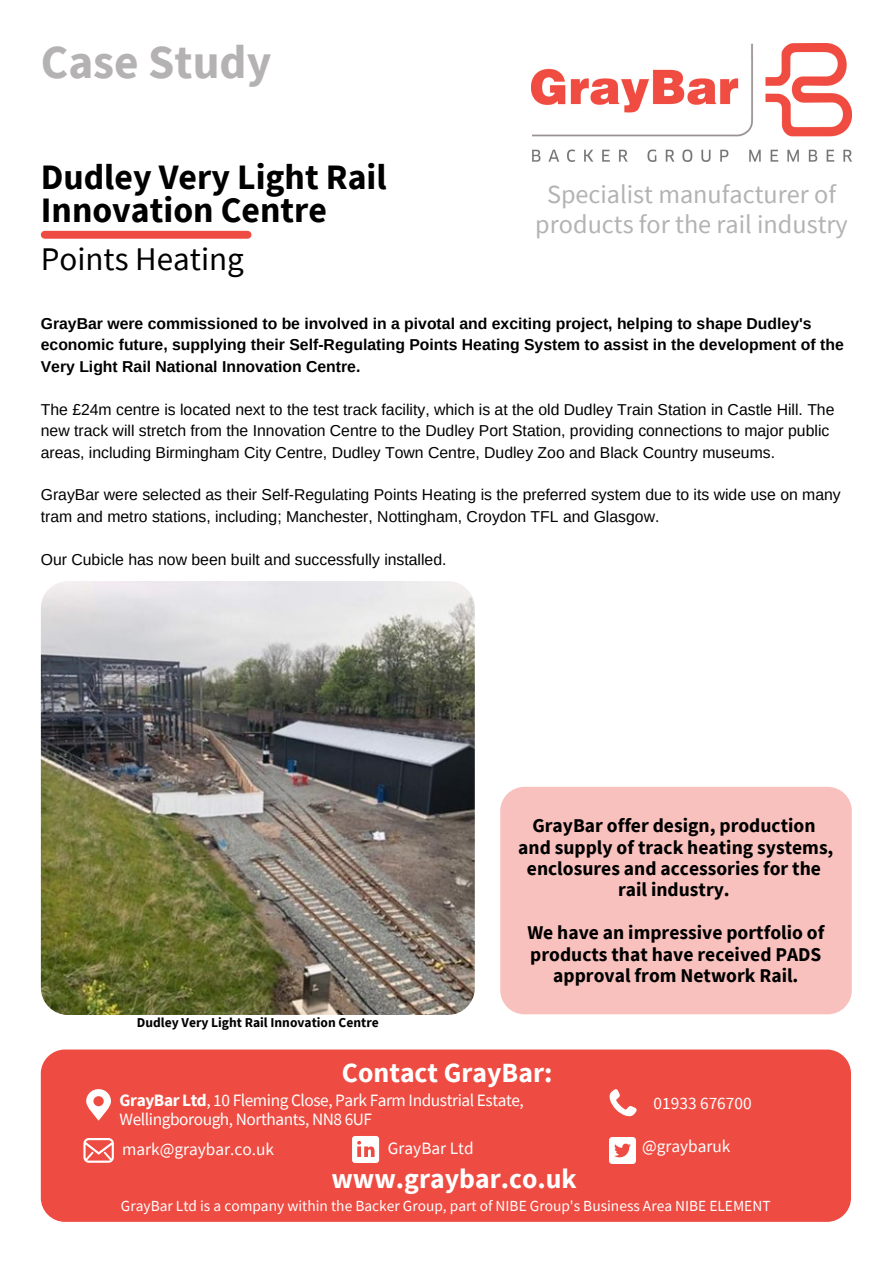
<style>
.page{position:relative;width:894px;height:1264px;background:#fff}
.page>*{position:absolute;margin:0;border:0;box-sizing:border-box;transform-origin:0 0}
.t1{font:700 47.25px "Source Sans Pro";color:#b4b2b2}
.t2{font:700 35.7px "Source Sans Pro";color:#000}
.t3{font:33px "Source Sans Pro";color:#000}
.t4{font:700 27.75px "Source Sans Pro";color:#fff}
.t5{font:26.25px/29.2px "Source Sans Pro";color:#b4b2b2;text-align:center}
.t6{font:700 19.5px/21.5px "Source Sans Pro";color:#000;text-align:center}
.t7{font:17.25px "Source Sans Pro";letter-spacing:-.025em;color:#fff}
.t8{font:17.25px "Source Sans Pro";color:#fff}
.t9{font:15.75px/21.5px "Arimo";color:#000}
.t10{font:700 15.75px/21.5px "Arimo";color:#000}
.t11{font:15.3px "Source Sans Pro";color:#fff}
.t12{font:700 13.5px "Source Sans Pro";color:#000}
.s1{font-weight:700}
</style>
<div class="page">
<img style="left:41px;top:581px;width:433px;height:433px;border-radius:27px">
<img style="left:531px;top:43px;width:320px;height:119px">
<div style="left:41px;top:1049px;width:809px;height:172px;background:#ee4c42;border-radius:24px"></div>
<svg style="left:352px;top:1136px;width:27px;height:26px"></svg>
<svg style="left:83px;top:1138px;width:31px;height:24px"></svg>
<svg style="left:609px;top:1089px;width:28px;height:28px"></svg>
<svg style="left:86px;top:1089px;width:25px;height:31px"></svg>
<img style="left:609px;top:1137px;width:26px;height:26px">
<div style="left:45px;top:231px;width:202px;height:8px;background:#ee4c42"></div>
<div style="left:500px;top:786px;width:351px;height:228px;background:#f9c1bd;border-radius:24px"></div>
<p class="t1" style="left:41px;top:31px;width:232px">Case Study</p>
<p class="t2" style="left:41px;top:154px;width:347px">Dudley Very Light Rail</p>
<p class="t2" style="left:41px;top:186px;width:287px">Innovation Centre</p>
<p class="t3" style="left:41px;top:237px;width:204px">Points Heating</p>
<p class="t5" style="left:535px;top:179px;width:314px">Specialist manufacturer of products for the rail industry</p>
<p class="t10" style="left:41px;top:313px;width:804px">GrayBar were commissioned to be involved in a pivotal and exciting project, helping to shape Dudley's economic future, supplying their Self-Regulating Points Heating System to assist in the development of the<br>Very Light Rail National Innovation Centre.</p>
<p class="t9" style="left:41px;top:398px;width:795px">The £24m centre is located next to the test track facility, which is at the old Dudley Train Station in Castle Hill. The new track will stretch from the Innovation Centre to the Dudley Port Station, providing connections to major public areas, including Birmingham City Centre, Dudley Town Centre, Dudley Zoo and Black Country museums.</p>
<p class="t9" style="left:41px;top:484px;width:801px">GrayBar were selected as their Self-Regulating Points Heating is the preferred system due to its wide use on many tram and metro stations, including; Manchester, Nottingham, Croydon TFL and Glasgow.</p>
<p class="t9" style="left:41px;top:548px;width:407px">Our Cubicle has now been built and successfully installed.</p>
<p class="t12" style="left:137px;top:1014px;width:243px">Dudley Very Light Rail Innovation Centre</p>
<p class="t6" style="left:532px;top:814px;width:284px">GrayBar offer design, production</p>
<p class="t6" style="left:518px;top:835px;width:316px">and supply of track heating systems, enclosures and accessories for the</p>
<p class="t6" style="left:618px;top:878px;width:113px">rail industry.</p>
<p class="t6" style="left:527px;top:921px;width:298px">We have an impressive portfolio of products that have received PADS approval from Network Rail.</p>
<p class="t4" style="left:342px;top:1054px;width:212px">Contact GrayBar:</p>
<p class="t7" style="left:120px;top:1088px;width:405px"><span class="s1">GrayBar Ltd</span>, 10 Fleming Close, Park Farm Industrial Estate,</p>
<p class="t7" style="left:120px;top:1107px;width:254px">Wellingborough, Northants, NN8 6UF</p>
<p class="t8" style="left:388px;top:1136px;width:87px">GrayBar Ltd</p>
<p class="t8" style="left:641px;top:1134px;width:90px">@graybaruk</p>
<p class="t4" style="left:331px;top:1160px;width:247px">www.graybar.co.uk</p>
<p class="t11" style="left:121px;top:1195px;width:651px">GrayBar Ltd is a company within the Backer Group, part of NIBE Group's Business Area NIBE ELEMENT</p>
<p class="t8" style="left:653px;top:1091px;width:100px">01933 676700</p>
<p class="t8" style="left:122px;top:1138px;width:153px">mark@graybar.co.uk</p>
</div>
